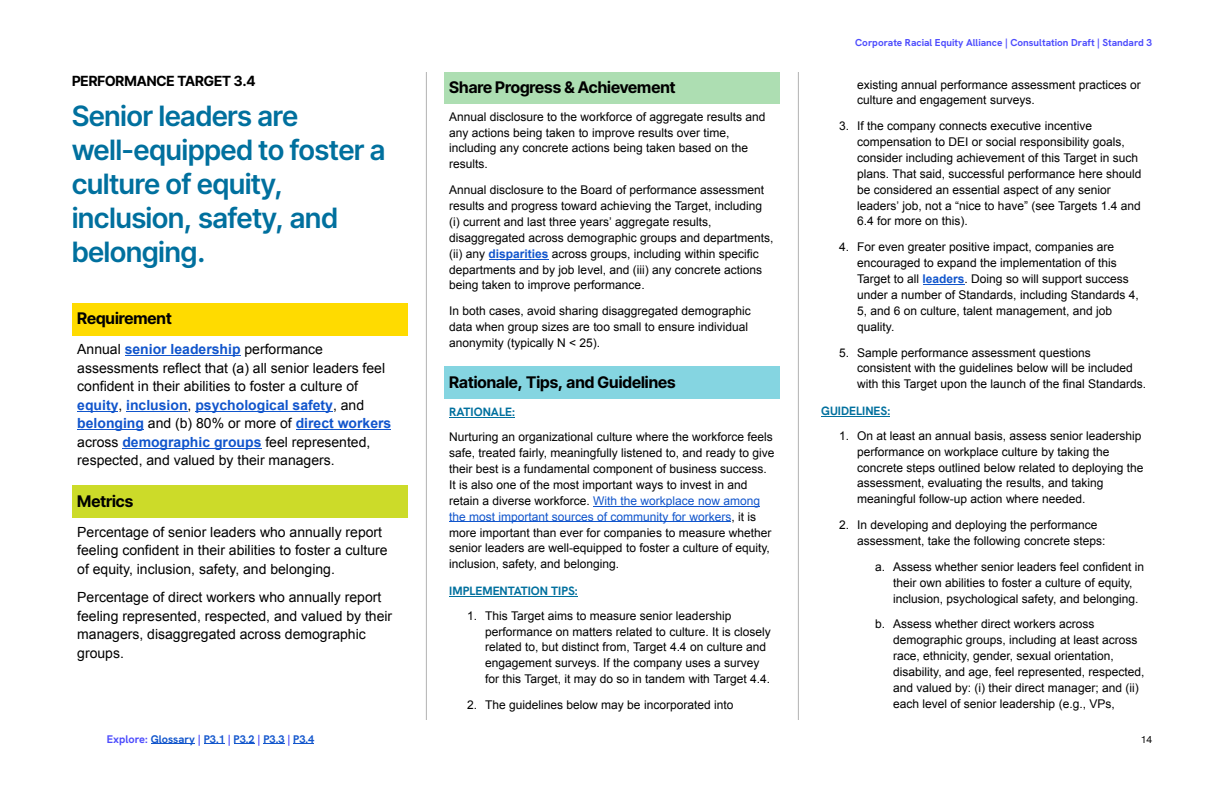
<style>
.page{position:relative;width:1224px;height:792px;background:#fff}
.page>*{position:absolute;margin:0;border:0;box-sizing:border-box;transform-origin:0 0}
.t1{font:600 28px/33.9px "Inter Tight";color:#00709e}
.t2{font:700 16px "Inter Tight";color:#000}
.t3{font:14px/18.5px "Arial";color:#000}
.t4{font:700 14px "Inter Tight";color:#000}
.t5{font:12px/15.9px "Arial";color:#000}
.t6{font:700 12px "Hanken Grotesk";color:#00709e}
.t7{font:700 11px "Hanken Grotesk";color:#15c}
.t8{font:700 10px "Hanken Grotesk";color:#4d4cfd}
.t9{font:10px "Hanken Grotesk";color:#000}
.s1{font-weight:700;color:#15c}
.s2{color:#15c}
.s3{color:#4d4cfd}
</style>
<div class="page">
<div style="left:72px;top:304px;width:336px;height:32px;background:#ffdb00"></div>
<div style="left:72px;top:486px;width:336px;height:32px;background:#ccdb29"></div>
<div style="left:444px;top:72px;width:336px;height:32px;background:#addeb2"></div>
<div style="left:444px;top:367px;width:336px;height:32px;background:#85d5e1"></div>
<hr style="left:426px;top:72px;width:1px;height:648px;background:#b2b2b2">
<hr style="left:798px;top:72px;width:1px;height:648px;background:#b2b2b2">
<hr style="left:125px;top:355px;width:116px;height:1px;background:#15c">
<hr style="left:77px;top:411px;width:41px;height:1px;background:#15c">
<hr style="left:126px;top:411px;width:62px;height:1px;background:#15c">
<hr style="left:195px;top:411px;width:138px;height:1px;background:#15c">
<hr style="left:77px;top:429px;width:67px;height:1px;background:#15c">
<hr style="left:296px;top:429px;width:95px;height:1px;background:#15c">
<hr style="left:122px;top:448px;width:140px;height:1px;background:#15c">
<hr style="left:489px;top:259px;width:60px;height:1px;background:#15c">
<hr style="left:449px;top:417px;width:66px;height:1px;background:#00709e">
<hr style="left:593px;top:506px;width:167px;height:1px;background:#15c">
<hr style="left:449px;top:521px;width:282px;height:1px;background:#15c">
<hr style="left:449px;top:596px;width:129px;height:1px;background:#00709e">
<hr style="left:923px;top:284px;width:42px;height:1px;background:#15c">
<hr style="left:821px;top:416px;width:69px;height:1px;background:#00709e">
<hr style="left:151px;top:743px;width:44px;height:1px;background:#15c">
<svg style="left:204px;top:743px;width:21px;height:1px"></svg>
<svg style="left:234px;top:743px;width:21px;height:1px"></svg>
<svg style="left:263px;top:743px;width:22px;height:1px"></svg>
<svg style="left:293px;top:743px;width:21px;height:1px"></svg>
<h2 class="t4" style="left:72px;top:72px;width:185px">PERFORMANCE TARGET 3.4</h2>
<h2 class="t1" style="left:72px;top:99px;width:315px">Senior leaders are well-equipped to foster a culture of equity, inclusion, safety, and belonging.</h2>
<h3 class="t2" style="left:77px;top:309px;width:96px">Requirement</h3>
<p class="t3" style="left:77px;top:340px;width:316px">Annual <span class="s1">senior leadership</span> performance assessments reflect that (a) all senior leaders feel confident in their abilities to foster a culture of <span class="s1">equity</span>, <span class="s1">inclusion</span>, <span class="s1">psychological safety</span>, and <span class="s1">belonging</span> and (b) 80% or more of <span class="s1">direct workers </span>across <span class="s1">demographic groups</span> feel represented, respected, and valued by their managers.</p>
<h3 class="t2" style="left:77px;top:491px;width:57px">Metrics</h3>
<p class="t3" style="left:77px;top:522px;width:312px">Percentage of senior leaders who annually report feeling confident in their abilities to foster a culture of equity, inclusion, safety, and belonging.</p>
<p class="t3" style="left:77px;top:588px;width:317px">Percentage of direct workers who annually report feeling represented, respected, and valued by their managers, disaggregated across demographic groups.</p>
<h3 class="t2" style="left:449px;top:77px;width:228px">Share Progress &amp; Achievement</h3>
<p class="t5" style="left:449px;top:109px;width:318px">Annual disclosure to the workforce of aggregate results and any actions being taken to improve results over time, including any concrete actions being taken based on the results.</p>
<p class="t5" style="left:449px;top:182px;width:326px">Annual disclosure to the Board of performance assessment results and progress toward achieving the Target, including (i) current and last three years’ aggregate results, disaggregated across demographic groups and departments, (ii) any <span class="s1">disparities</span> across groups, including within specific departments and by job level, and (iii) any concrete actions being taken to improve performance.</p>
<p class="t5" style="left:449px;top:303px;width:303px">In both cases, avoid sharing disaggregated demographic data when group sizes are too small to ensure individual anonymity (typically N &lt; 25).</p>
<h3 class="t2" style="left:449px;top:372px;width:228px">Rationale, Tips, and Guidelines</h3>
<p class="t6" style="left:449px;top:404px;width:67px">RATIONALE:</p>
<p class="t5" style="left:449px;top:429px;width:327px">Nurturing an organizational culture where the workforce feels safe, treated fairly, meaningfully listened to, and ready to give their best is a fundamental component of business success.<br>It is also one of the most important ways to invest in and retain a diverse workforce. <span class="s2">With the workplace now among the most important sources of community for workers</span>, it is more important than ever for companies to measure whether senior leaders are well-equipped to foster a culture of equity, inclusion, safety, and belonging.</p>
<p class="t6" style="left:449px;top:583px;width:130px">IMPLEMENTATION TIPS:</p>
<p class="t5" style="left:485px;top:608px;width:287px;text-indent:-18px">1. This Target aims to measure senior leadership performance on matters related to culture. It is closely related to, but distinct from, Target 4.4 on culture and engagement surveys. If the company uses a survey for this Target, it may do so in tandem with Target 4.4.</p>
<p class="t5" style="left:467px;top:697px;width:268px">2. The guidelines below may be incorporated into</p>
<p class="t8" style="left:855px;top:36px;width:298px">Corporate Racial Equity Alliance | Consultation Draft | Standard 3</p>
<p class="t5" style="left:857px;top:76px;width:285px">existing annual performance assessment practices or culture and engagement surveys.</p>
<p class="t5" style="left:857px;top:118px;width:286px;text-indent:-18px">3. If the company connects executive incentive compensation to DEI or social responsibility goals, consider including achievement of this Target in such plans. That said, successful performance here should be considered an essential aspect of any senior leaders’ job, not a “nice to have” (see Targets 1.4 and 6.4 for more on this).</p>
<p class="t5" style="left:857px;top:239px;width:283px;text-indent:-18px">4. For even greater positive impact, companies are encouraged to expand the implementation of this Target to all <span class="s1">leaders</span>. Doing so will support success under a number of Standards, including Standards 4, 5, and 6 on culture, talent management, and job quality.</p>
<p class="t5" style="left:857px;top:344px;width:290px;text-indent:-18px">5. Sample performance assessment questions consistent with the guidelines below will be included with this Target upon the launch of the final Standards.</p>
<p class="t6" style="left:821px;top:403px;width:71px">GUIDELINES:</p>
<p class="t5" style="left:857px;top:428px;width:288px;text-indent:-18px">1. On at least an annual basis, assess senior leadership performance on workplace culture by taking the concrete steps outlined below related to deploying the assessment, evaluating the results, and taking meaningful follow-up action where needed.</p>
<p class="t5" style="left:857px;top:517px;width:250px;text-indent:-18px">2. In developing and deploying the performance assessment, take the following concrete steps:</p>
<p class="t5" style="left:893px;top:559px;width:252px;text-indent:-18px">a. Assess whether senior leaders feel confident in their own abilities to foster a culture of equity, inclusion, psychological safety, and belonging.</p>
<p class="t5" style="left:893px;top:616px;width:253px;text-indent:-18px">b. Assess whether direct workers across demographic groups, including at least across race, ethnicity, gender, sexual orientation, disability, and age, feel represented, respected, and valued by: (i) their direct manager; and (ii) each level of senior leadership (e.g., VPs,</p>
<p class="t7" style="left:107px;top:732px;width:209px"><span class="s3">Explore:</span> Glossary <span class="s3">|</span> P3.1 <span class="s3">|</span> P3.2 <span class="s3">|</span> P3.3 <span class="s3">|</span> P3.4</p>
<p class="t9" style="left:1141px;top:733px;width:13px">14</p>
</div>
